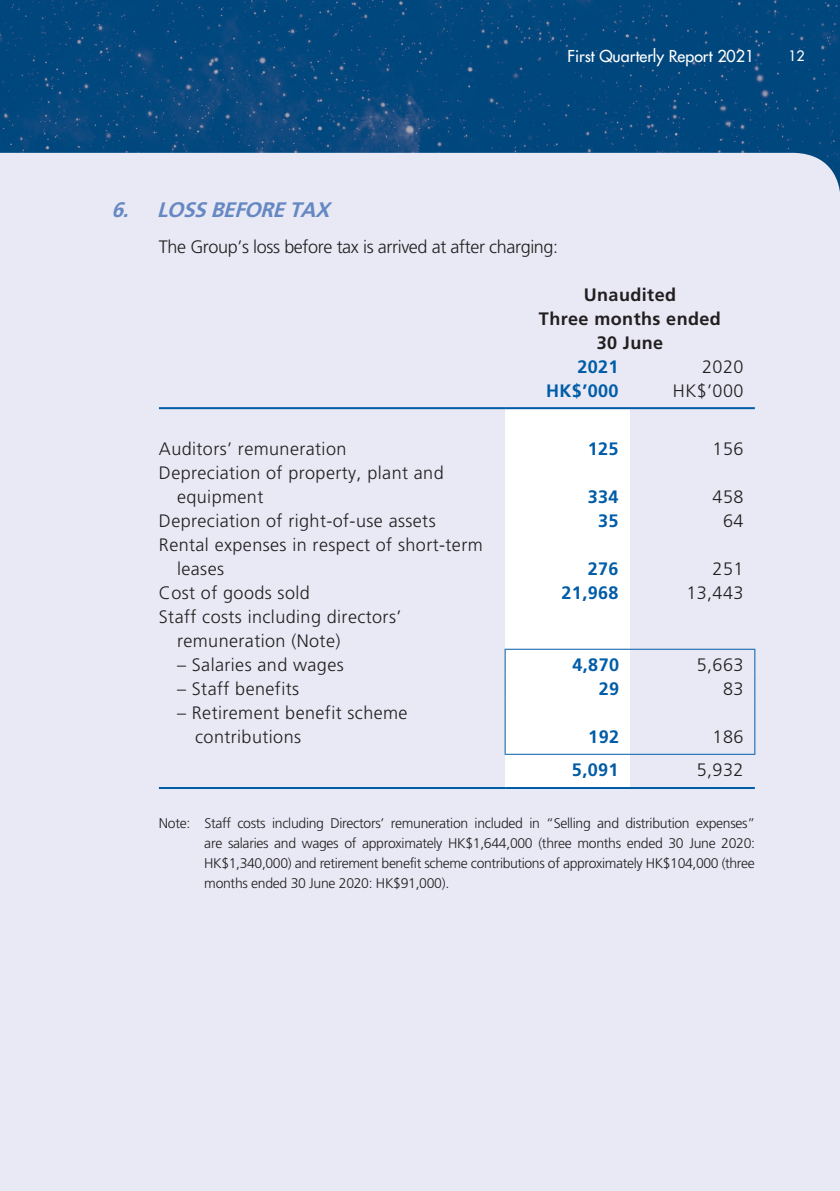
<style>
.page{position:relative;width:840px;height:1191px;background:#fff}
.page>*{position:absolute;margin:0;border:0;box-sizing:border-box;transform-origin:0 0}
.t1{font:italic 700 21px "Frutiger LT Std";color:#6688c2}
.t2{font:300 18px/24px "Frutiger LT Std";letter-spacing:.02em;color:#231f20}
.t3{font:300 18px "Frutiger LT Std";letter-spacing:-.02em;color:#231f20}
.t4{font:700 18px "Frutiger LT Std";letter-spacing:.02em;color:#005ca7}
.t5{font:700 18px/24px "Frutiger LT Std";letter-spacing:.02em;color:#231f20;text-align:center}
.t6{font:500 16px "Futura Std";color:#fff}
.t7{font:300 14px/20px "Frutiger LT Std";letter-spacing:-.025em;color:#231f20;text-align:justify}
.t8{font:500 14px "Futura Std";color:#fff}
</style>
<div class="page">
<div style="left:0;top:13px;width:839px;height:1178px;background:#e8e9f5"></div>
<svg style="left:0;top:0;width:839px;height:187px;fill:#00487e"></svg>
<div style="left:505px;top:409px;width:124px;height:370px;background:#fff"></div>
<div style="left:505px;top:779px;width:124px;height:10px;background:#fff"></div>
<hr style="left:504px;top:649px;width:125px;height:1px;background:#005ca7">
<hr style="left:629px;top:649px;width:126px;height:1px;background:#005ca7">
<svg style="left:504px;top:650px;width:1px;height:48px"></svg>
<svg style="left:754px;top:650px;width:1px;height:48px"></svg>
<hr style="left:504px;top:698px;width:1px;height:56px;background:#005ca7">
<hr style="left:754px;top:698px;width:1px;height:56px;background:#005ca7">
<hr style="left:504px;top:754px;width:125px;height:1px;background:#005ca7">
<hr style="left:629px;top:754px;width:126px;height:1px;background:#005ca7">
<hr style="left:159px;top:407px;width:346px;height:2px;background:#005ca7">
<hr style="left:505px;top:407px;width:124px;height:2px;background:#005ca7">
<hr style="left:629px;top:407px;width:125px;height:2px;background:#005ca7">
<hr style="left:159px;top:787px;width:346px;height:2px;background:#005ca7">
<hr style="left:505px;top:787px;width:124px;height:2px;background:#005ca7">
<hr style="left:629px;top:787px;width:125px;height:2px;background:#005ca7">
<p class="t6" style="left:567px;top:46px;width:188px">First Quarterly Report 2021</p>
<p class="t8" style="left:788px;top:47px;width:18px">12</p>
<p class="t1" style="left:111px;top:198px;width:226px">6. LOSSBEFORETAX</p>
<p class="t3" style="left:159px;top:236px;width:400px">The Group’s loss before tax is arrived at after charging:</p>
<p class="t5" style="left:538px;top:282px;width:183px">Unaudited<br>Three months ended<br>30 June</p>
<p class="t4" style="left:577px;top:356px;width:43px">2021</p>
<p class="t2" style="left:701px;top:355px;width:43px">2020</p>
<p class="t4" style="left:546px;top:380px;width:74px">HK$’000</p>
<p class="t2" style="left:672px;top:379px;width:72px">HK$’000</p>
<p class="t2" style="left:159px;top:437px;width:189px">Auditors’ remuneration</p>
<p class="t4" style="left:587px;top:438px;width:32px">125</p>
<p class="t2" style="left:712px;top:437px;width:32px">156</p>
<p class="t2" style="left:177px;top:461px;width:268px;text-indent:-18px">Depreciation of property, plant and equipment</p>
<p class="t4" style="left:587px;top:486px;width:32px">334</p>
<p class="t2" style="left:712px;top:485px;width:32px">458</p>
<p class="t2" style="left:159px;top:509px;width:278px">Depreciation of right-of-use assets</p>
<p class="t4" style="left:598px;top:510px;width:22px">35</p>
<p class="t2" style="left:722px;top:509px;width:22px">64</p>
<p class="t2" style="left:177px;top:533px;width:307px;text-indent:-18px">Rental expenses in respect of short-term leases</p>
<p class="t4" style="left:587px;top:558px;width:32px">276</p>
<p class="t2" style="left:712px;top:557px;width:32px">251</p>
<p class="t2" style="left:159px;top:581px;width:152px">Cost of goods sold</p>
<p class="t4" style="left:561px;top:582px;width:59px">21,968</p>
<p class="t2" style="left:686px;top:581px;width:59px">13,443</p>
<p class="t2" style="left:177px;top:605px;width:226px;text-indent:-18px">Staff costs including directors’ remuneration (Note)</p>
<p class="t2" style="left:177px;top:653px;width:168px">– Salaries and wages</p>
<p class="t4" style="left:572px;top:654px;width:48px">4,870</p>
<p class="t2" style="left:696px;top:653px;width:48px">5,663</p>
<p class="t2" style="left:177px;top:677px;width:123px">– Staff benefits</p>
<p class="t4" style="left:598px;top:678px;width:22px">29</p>
<p class="t2" style="left:722px;top:677px;width:22px">83</p>
<p class="t2" style="left:195px;top:701px;width:214px;text-indent:-18px">– Retirement benefit scheme contributions</p>
<p class="t4" style="left:588px;top:726px;width:32px">192</p>
<p class="t2" style="left:712px;top:725px;width:32px">186</p>
<p class="t4" style="left:571px;top:759px;width:48px">5,091</p>
<p class="t2" style="left:696px;top:758px;width:48px">5,932</p>
<p class="t7" style="left:204px;top:814px;width:552px;text-indent:-45px">Note: Staff costs including Directors’ remuneration included in “Selling and distribution expenses” are salaries and wages of approximately HK$1,644,000 (three months ended 30 June 2020:<br>HK$1,340,000) and retirement benefit scheme contributions of approximately HK$104,000 (three months ended 30 June 2020: HK$91,000).</p>
</div>
